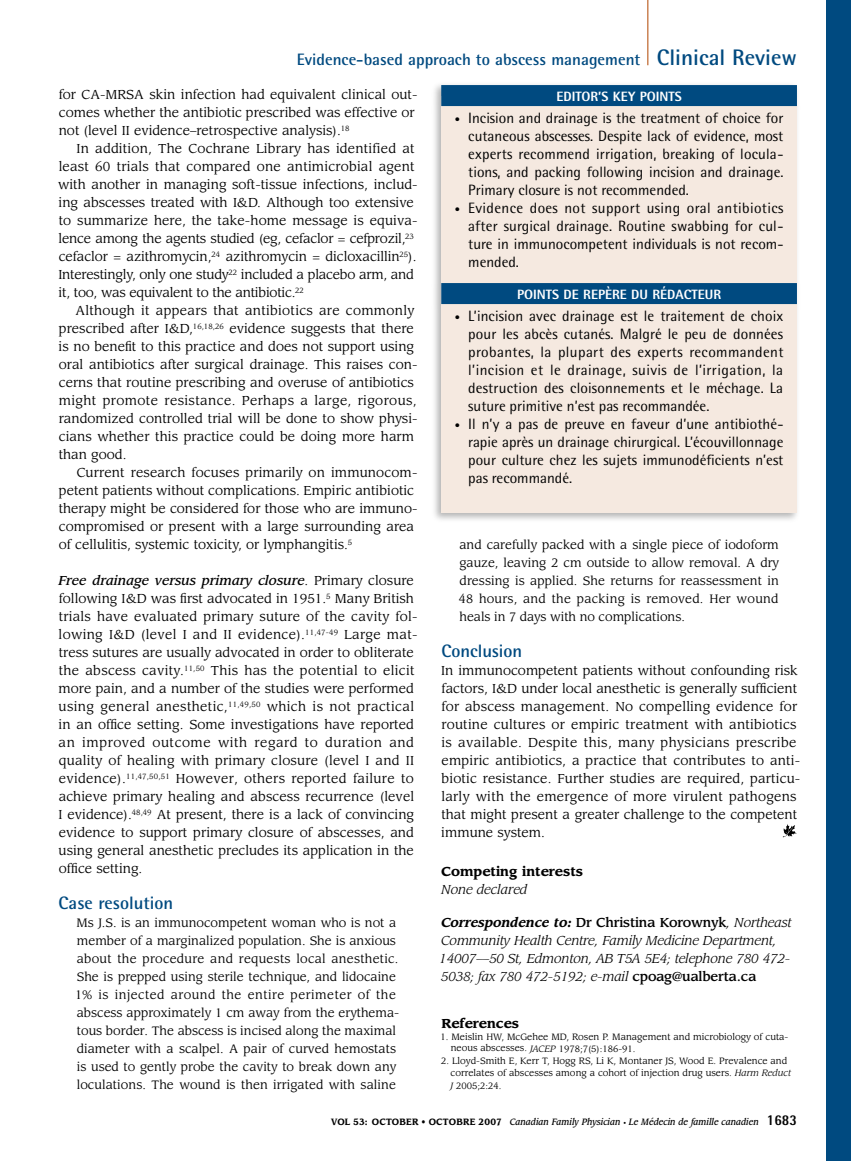
<style>
.page{position:relative;width:851px;height:1161px;background:#fff}
.page>*{position:absolute;margin:0;border:0;box-sizing:border-box;transform-origin:0 0}
.t1{font:700 18px "Rotis Semi Sans Std";color:#004a80}
.t2{font:700 16.5px "Rotis Semi Sans Std";color:#004a80}
.t3{font:15px/18px "Rotis Semi Sans Std";color:#000;text-align:justify}
.t4{font:800 13.5px "Rotis Semi Sans Std";color:#fff}
.t5{font:12.75px/18px "Leawood Std";color:#000}
.t6{font:italic 12.75px/18px "Leawood Std";letter-spacing:-.01em;color:#000}
.t7{font:700 12.75px "Leawood Std";color:#000}
.t8{font:12px/18px "Leawood Std";color:#000}
.t9{font:9px/12.3px "Leawood Std";color:#000}
.t10{font:italic 500 9px "Leawood Std";color:#000;scale:.9 1}
.s1{font-size:22.5px}
.s2{font-weight:500;font-style:italic}
.s3{font-size:10.5px}
.s4{font-weight:700}
.s5{font-weight:500;font-style:normal}
.s6{font-style:italic}
.s7{font-weight:700;font-style:normal}
.s8{font-style:normal;font-size:6px}
.s9{font-family:"Rotis Semi Sans Std";font-weight:800;font-style:normal;font-size:15px}
</style>
<div class="page">
<div style="left:826px;top:0;width:24px;height:1161px;background:#004a80"></div>
<hr style="left:647px;top:0;width:1px;height:65px;background:#cb8354">
<svg style="left:782px;top:824px;width:15px;height:13px"></svg>
<div style="left:430px;top:81px;width:371px;height:442px;background:#000;opacity:.3"></div>
<div style="left:441px;top:96px;width:355px;height:417px;background:#f5e9e0"></div>
<div style="left:441px;top:85px;width:355px;height:21px;background:#004a80"></div>
<div style="left:441px;top:283px;width:355px;height:21px;background:#004a80"></div>
<p class="t2" style="left:297px;top:49px;width:501px">Evidence-based approach to abscess management <span class="s1">Clinical Review</span></p>
<p class="t5" style="left:59px;top:86px;width:360px">for CA-MRSA skin infection had equivalent clinical out&shy;comes whether the antibiotic prescribed was effective or not (level II evidence–retrospective analysis).<sup>18</sup></p>
<p class="t5" style="left:58px;top:140px;width:361px;text-indent:18px">In addition, The Cochrane Library has identified at least 60 trials that compared one antimicrobial agent with another in managing soft-tissue infections, includ&shy;ing abscesses treated with I&amp;D. Although too extensive to summarize here, the take-home message is equiva&shy;lence among the agents studied (eg, cefaclor = cefprozil,<sup>23 </sup>cefaclor = azithromycin,<sup>24</sup> azithromycin = dicloxacillin<sup>25</sup>).<br>Interestingly, only one study<sup>22</sup> included a placebo arm, and it, too, was equivalent to the antibiotic.<sup>22</sup></p>
<p class="t5" style="left:59px;top:302px;width:360px;text-indent:17px">Although it appears that antibiotics are commonly prescribed after I&amp;D,<sup>16,18,26</sup> evidence suggests that there is no benefit to this practice and does not support using oral antibiotics after surgical drainage. This raises con&shy;cerns that routine prescribing and overuse of antibiotics might promote resistance. Perhaps a large, rigorous, randomized controlled trial will be done to show physi&shy;cians whether this practice could be doing more harm than good.</p>
<p class="t5" style="left:59px;top:464px;width:360px;text-indent:18px">Current research focuses primarily on immunocom&shy;petent patients without complications. Empiric antibiotic therapy might be considered for those who are immuno&shy;compromised or present with a large surrounding area of cellulitis, systemic toxicity, or lymphangitis.<sup>5</sup></p>
<p class="t5" style="left:58px;top:572px;width:360px"><span class="s2">Free drainage versus primary closure</span>. Primary closure following I&amp;D was first advocated in 1951.<sup>5</sup> Many British trials have evaluated primary suture of the cavity fol&shy;lowing I&amp;D (level I and II evidence).<sup>11,47-49</sup> Large mat&shy;tress sutures are usually advocated in order to obliterate the abscess cavity.<sup>11,50</sup> This has the potential to elicit more pain, and a number of the studies were performed using general anesthetic,<sup>11,49,50</sup> which is not practical in an office setting. Some investigations have reported an improved outcome with regard to duration and quality of healing with primary closure (level I and II evidence).<sup>11,47,50,51</sup> However, others reported failure to achieve primary healing and abscess recurrence (level I evidence).<sup>48,49</sup> At present, there is a lack of convincing evidence to support primary closure of abscesses, and using general anesthetic precludes its application in the office setting.</p>
<h1 class="t1" style="left:59px;top:892px;width:116px">Case resolution</h1>
<p class="t8" style="left:75px;top:914px;width:326px">Ms J.S. is an immunocompetent woman who is not a member of a marginalized population. She is anxious about the procedure and requests local anesthetic.<br>She is prepped using sterile technique, and lidocaine 1% is injected around the entire perimeter of the abscess approximately 1 cm away from the erythema&shy;tous border. The abscess is incised along the maximal diameter with a scalpel. A pair of curved hemostats is used to gently probe the cavity to break down any loculations. The wound is then irrigated with saline</p>
<p class="t4" style="left:556px;top:88px;width:127px">EDITOR’S KEY POINTS</p>
<p class="t3" style="left:468px;top:109px;width:317px;text-indent:-14px"><span class="s3">•</span> Incision and drainage is the treatment of choice for cutaneous abscesses. Despite lack of evidence, most experts recommend irrigation, breaking of locula&shy;tions, and packing following incision and drainage.<br>Primary closure is not recommended.</p>
<p class="t3" style="left:468px;top:199px;width:317px;text-indent:-14px"><span class="s3">•</span> Evidence does not support using oral antibiotics after surgical drainage. Routine swabbing for cul&shy;ture in immunocompetent individuals is not recom&shy;mended.</p>
<p class="t4" style="left:517px;top:286px;width:205px">POINTS DE REPÈRE DU RÉDACTEU R</p>
<p class="t3" style="left:468px;top:307px;width:317px;text-indent:-14px"><span class="s3">•</span> L’incision avec drainage est le traitement de choix pour les abcès cutanés. Malgré le peu de données probantes, la plupart des experts recommandent l’incision et le drainage, suivis de l’irrigation, la destruction des cloisonnements et le méchage. La suture primitive n’est pas recommandée.</p>
<p class="t3" style="left:468px;top:415px;width:317px;text-indent:-14px"><span class="s3">•</span> Il n’y a pas de preuve en faveur d’une antibiothé&shy;rapie après un drainage chirurgical. L’écouvillonnage pour culture chez les sujets immunodéficients n’est pas recommandé.</p>
<p class="t8" style="left:458px;top:536px;width:322px;text-align:justify">and carefully packed with a single piece of iodoform gauze, leaving 2 cm outside to allow removal. A dry dressing is applied. She returns for reassessment in 48 hours, and the packing is removed. Her wound heals in 7 days with no complications.</p>
<h1 class="t1" style="left:441px;top:640px;width:82px">Conclusion</h1>
<p class="t5" style="left:441px;top:662px;width:360px">In immunocompetent patients without confounding risk factors, I&amp;D under local anesthetic is generally sufficient for abscess management. No compelling evidence for routine cultures or empiric treatment with antibiotics is available. Despite this, many physicians prescribe empiric antibiotics, a practice that contributes to anti&shy;biotic resistance. Further studies are required, particu&shy;larly with the emergence of more virulent pathogens that might present a greater challenge to the competent immune system.</p>
<p class="t7" style="left:441px;top:864px;width:143px">Competing interests</p>
<p class="t6" style="left:441px;top:881px;width:88px">None declared</p>
<p class="t6" style="left:439px;top:914px;width:354px"><span class="s4">Correspondence to:</span> <span class="s5">Dr Christina Korownyk</span>, Northeast Community Health Centre, Family Medicine Department, 14007—50 St, Edmonton, AB T5A 5E4; telephone 780 472- 5038; fax 780 472-5192; e-mail <span class="s5">cpoag@ualberta.ca</span></p>
<p class="t7" style="left:441px;top:1015px;width:79px">References</p>
<p class="t9" style="left:450px;top:1030px;width:339px;text-indent:-10px">1. Meislin HW, McGehee MD, Rosen P. Management and microbiology of cuta&shy;neous abscesses. <span class="s6">JACEP</span> 1978;7(5):186-91.</p>
<p class="t9" style="left:450px;top:1055px;width:342px;text-indent:-9px">2. Lloyd-Smith E, Kerr T, Hogg RS, Li K, Montaner JS, Wood E. Prevalence and correlates of abscesses among a cohort of injection drug users. <span class="s6">Harm Reduct<br>J</span> 2005;2:24.</p>
<p class="t10" style="left:331px;top:1116px;width:519px"><span class="s7">Vol 53: october • octobre 2007</span> Canadian Family Physician <span class="s8">•</span> Le Médecin de famille canadien <span class="s9">1683</span></p>
</div>
